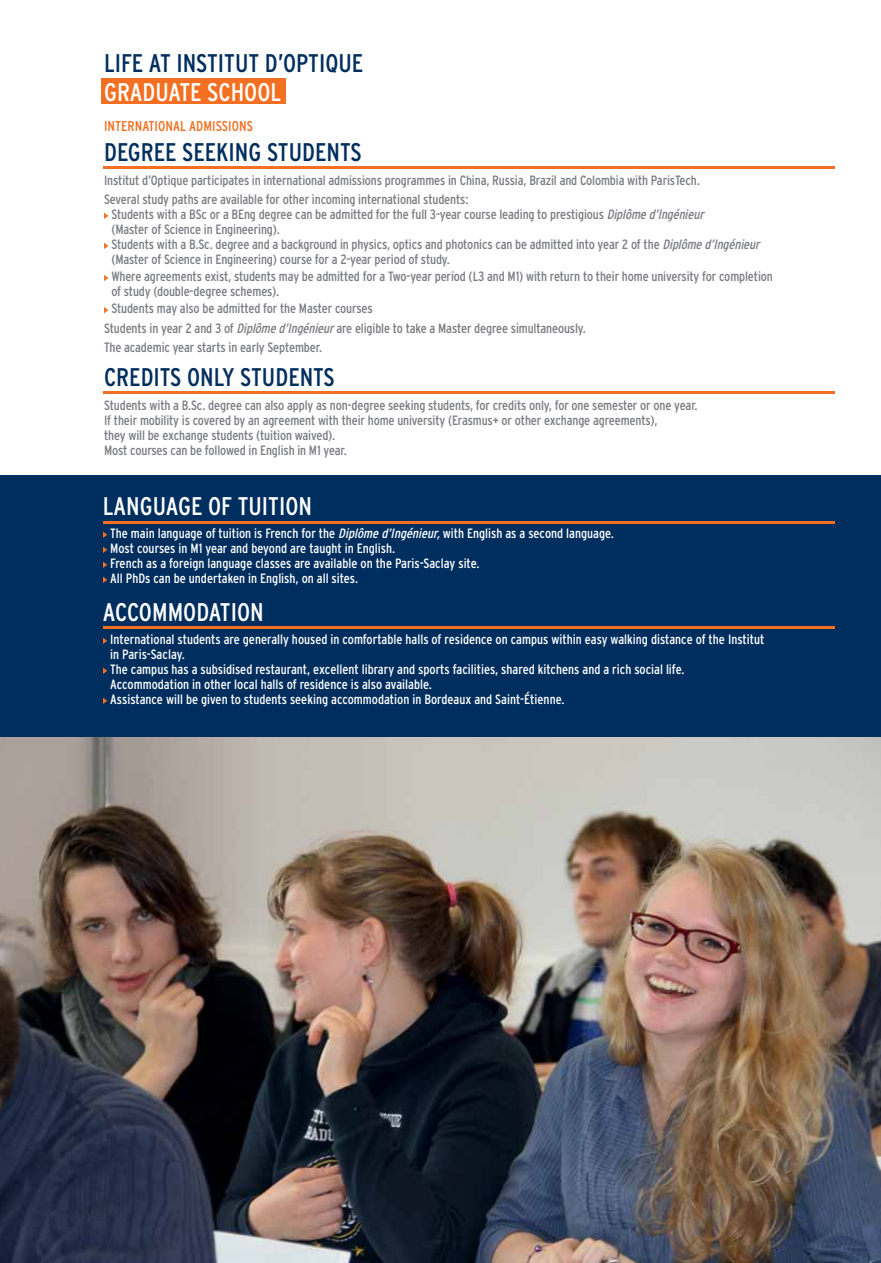
<style>
.page{position:relative;width:881px;height:1263px;background:#fff}
.page>*{position:absolute;margin:0;border:0;box-sizing:border-box;transform-origin:0 0}
.t1{font:condensed 25.5px "Interstate";color:#002e5e}
.t2{font:condensed 25.5px "Interstate";color:#fff}
.t3{font:condensed 14.25px "Interstate";color:#f36f21}
.t4{font:condensed 13.5px/15px "Interstate";letter-spacing:-.01em;color:#7c7d83}
.t5{font:condensed 13.5px/15px "Interstate";color:#fff}
.s1{font-style:italic}
</style>
<div class="page">
<img style="left:0;top:737px;width:880px;height:526px">
<div style="left:101px;top:78px;width:185px;height:26px;background:#f36f21"></div>
<svg style="left:104px;top:213px;width:4px;height:6px"></svg>
<svg style="left:104px;top:243px;width:4px;height:6px"></svg>
<svg style="left:104px;top:275px;width:4px;height:6px"></svg>
<svg style="left:104px;top:307px;width:4px;height:6px"></svg>
<hr style="left:103px;top:166px;width:730px;height:3px;background:#f36f21">
<hr style="left:103px;top:391px;width:730px;height:3px;background:#f36f21">
<div style="left:0;top:475px;width:880px;height:262px;background:#002e5e"></div>
<svg style="left:103px;top:532px;width:4px;height:6px"></svg>
<svg style="left:103px;top:547px;width:4px;height:6px"></svg>
<svg style="left:103px;top:562px;width:4px;height:6px"></svg>
<svg style="left:103px;top:577px;width:4px;height:6px"></svg>
<svg style="left:103px;top:638px;width:4px;height:6px"></svg>
<svg style="left:103px;top:668px;width:4px;height:6px"></svg>
<svg style="left:103px;top:698px;width:4px;height:6px"></svg>
<hr style="left:103px;top:521px;width:730px;height:2px;background:#f36f21">
<hr style="left:103px;top:626px;width:730px;height:3px;background:#f36f21">
<h1 class="t1" style="left:104px;top:49px;width:260px">LIFE AT INSTITUT D’OPTIQUE</h1>
<h1 class="t2" style="left:104px;top:77px;width:178px">GRADUATE SCHOOL</h1>
<p class="t3" style="left:104px;top:118px;width:150px">INTERNATIONAL ADMISSIONS</p>
<h1 class="t1" style="left:104px;top:138px;width:259px">DEGREE SEEKING STUDENTS</h1>
<p class="t4" style="left:104px;top:170px;width:597px;line-height:19.2px">Institut d’Optique participates in international admissions programmes in China, Russia, Brazil and Colombia with ParisTech.<br>Several study paths are available for other incoming international students:</p>
<p class="t4" style="left:111px;top:207px;width:652px">Students with a BSc or a BEng degree can be admitted for the full 3-year course leading to prestigious <span class="s1">Diplômed’Ingénieur<br></span>(Master of Science in Engineering).<br>Students with a B.Sc. degree and a background in physics, optics and photonics can be admitted into year 2 of the <span class="s1">Diplômed’Ingénieur </span>(Master of Science in Engineering) course for a 2-year period of study.</p>
<p class="t4" style="left:111px;top:269px;width:662px">Where agreements exist, students may be admitted for a Two-year period (L3 and M1) with return to their home university for completion of study (double-degree schemes).</p>
<p class="t4" style="left:104px;top:299px;width:483px;line-height:19.2px;text-indent:7px">Students may also be admitted for the Master courses<br>Students in year 2 and 3 of <span class="s1">Diplômed’Ingénieur</span>are eligible to take a Master degree simultaneously.<br>The academic year starts in early September.</p>
<h1 class="t1" style="left:104px;top:363px;width:232px">CREDITS ONLY STUDENTS</h1>
<p class="t4" style="left:104px;top:397px;width:595px">Students with a B.Sc. degree can also apply as non-degree seeking students, for credits only, for one semester or one year.<br>If their mobility is covered by an agreement with their home university (Erasmus+ or other exchange agreements),<br>they will be exchange students (tuition waived).<br>Most courses can be followed in English in M1 year.</p>
<h1 class="t2" style="left:103px;top:491px;width:210px">LANGUAGE OF TUITION</h1>
<p class="t5" style="left:110px;top:526px;width:505px">The main language of tuition is French for the <span class="s1">Diplôme d’Ingénieur,</span>with English as a second language.<br>Most courses in M1 year and beyond are taught in English.<br>French as a foreign language classes are available on the Paris-Saclay site.<br>All PhDs can be undertaken in English, on all sites.</p>
<h1 class="t2" style="left:103px;top:597px;width:162px">ACCOMMODATION</h1>
<p class="t5" style="left:110px;top:632px;width:655px">International students are generally housed in comfortable halls of residence on campus within easy walking distance of the Institut in Paris-Saclay.<br>The campus has a subsidised restaurant, excellent library and sports facilities, shared kitchens and a rich social life.<br>Accommodation in other local halls of residence is also available.<br>Assistance will be given to students seeking accommodation in Bordeaux and Saint-Étienne.</p>
</div>
